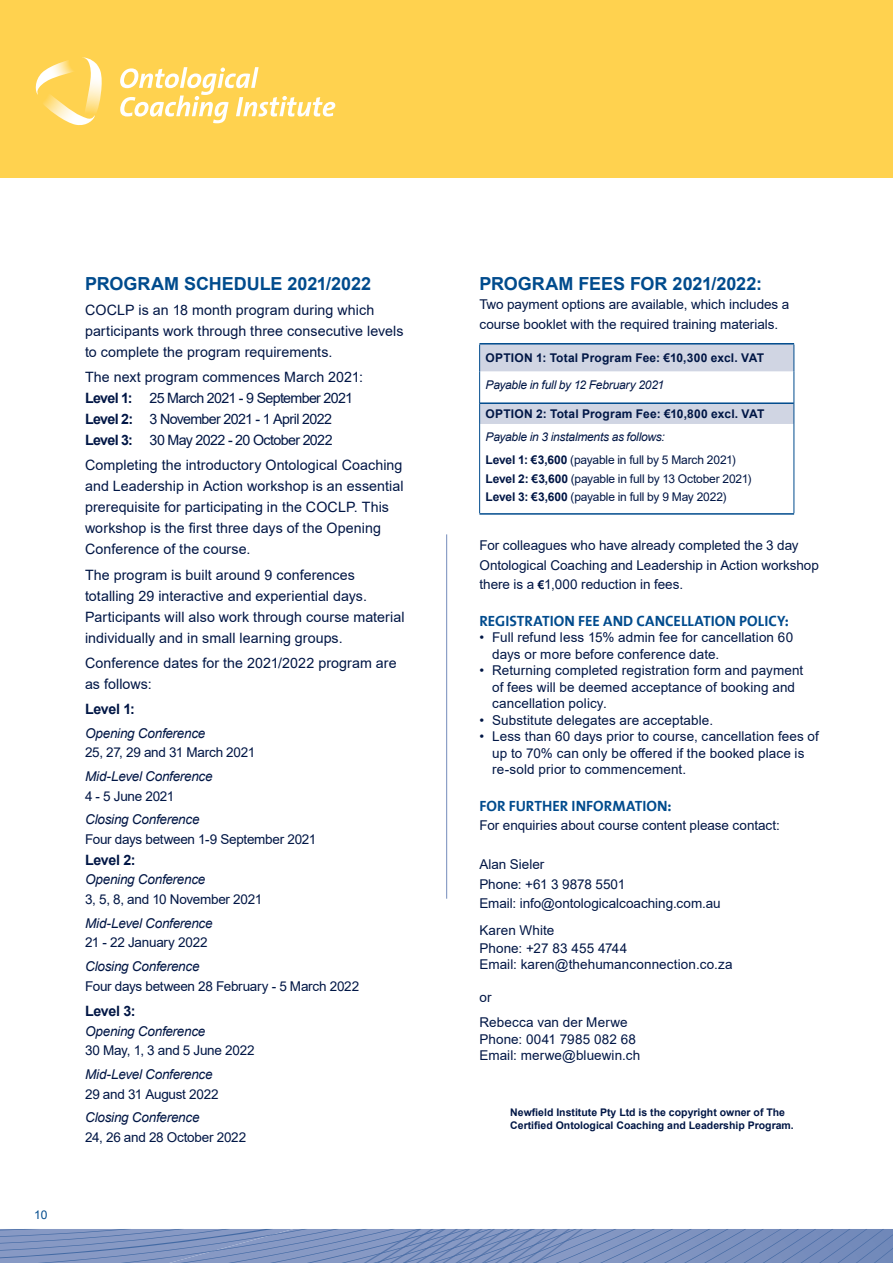
<style>
.page{position:relative;width:893px;height:1263px;background:#fff}
.page>*{position:absolute;margin:0;border:0;box-sizing:border-box;transform-origin:0 0}
.t1{font:700 18px "Arial";letter-spacing:-.005em;color:#004b8d}
.t2{font:15px "The Sans 7 Bold Plain";color:#004b8d}
.t3{font:14.25px/21px "Arial";letter-spacing:.005em;color:#001645}
.t4{font:14.25px/21px "Arial";letter-spacing:-.045em;color:#001645}
.t5{font:700 14.25px "Arial";letter-spacing:-.025em;color:#001645}
.t6{font:13.5px/16.5px "Arial";color:#001645}
.t7{font:italic 13.5px "Arial";letter-spacing:-.02em;color:#001645}
.t8{font:13.5px "Arial";letter-spacing:-.02em;color:#001645}
.t9{font:italic 12px/23px "Arial";letter-spacing:-.02em;color:#001645}
.t10{font:12px/18.6px "Arial";letter-spacing:-.015em;color:#001645}
.t11{font:700 12px "Arial";letter-spacing:.015em;color:#001645}
.t12{font:12px "Arial";color:#004b8d}
.t13{font:700 10.5px/13.5px "Arial";color:#001645}
.s1{font-weight:700}
.s2{font-weight:700;font-style:normal}
.s3{font-style:normal}
.s4{font-weight:700;font-size:12px}
</style>
<div class="page">
<svg style="left:0;top:1229px;width:893px;height:34px;background:#7b91be"></svg>
<div style="left:0;top:0;width:893px;height:178px;background:#ffd24f"></div>
<svg style="left:479px;top:344px;width:316px;height:80px"></svg>
<hr style="left:479px;top:424px;width:1px;height:89px;background:#004b8d">
<hr style="left:794px;top:424px;width:1px;height:89px;background:#004b8d">
<hr style="left:480px;top:402px;width:314px;height:2px;background:#004b8d">
<hr style="left:479px;top:513px;width:315px;height:2px;background:#004b8d">
<hr style="left:479px;top:343px;width:315px;height:1px;background:#004b8d">
<hr style="left:446px;top:534px;width:1px;height:365px;background:#758cbb">
<svg style="left:120px;top:67px;width:215px;height:56px"></svg>
<svg style="left:35px;top:57px;width:67px;height:69px"></svg>
<p class="t12" style="left:34px;top:1206px;width:15px">10</p>
<h1 class="t1" style="left:85px;top:270px;width:288px">PROGRAM SCHEDULE 2021/2022</h1>
<p class="t3" style="left:85px;top:299px;width:320px">COCLP is an 18 month program during which participants work through three consecutive levels to complete the program requirements.</p>
<p class="t4" style="left:85px;top:366px;width:279px">The next program commences March 2021:<br><span class="s1">Level 1:</span> 25 March 2021 - 9 September 2021<br><span class="s1">Level 2:</span> 3 November 2021 - 1 April 2022<br><span class="s1">Level 3:</span> 30 May 2022 - 20 October 2022</p>
<p class="t3" style="left:85px;top:455px;width:320px">Completing the introductory Ontological Coaching and Leadership in Action workshop is an essential prerequisite for participating in the COCLP. This workshop is the first three days of the Opening Conference of the course.</p>
<p class="t3" style="left:85px;top:564px;width:321px">The program is built around 9 conferences totalling 29 interactive and experiential days.<br>Participants will also work through course material individually and in small learning groups.</p>
<p class="t3" style="left:85px;top:652px;width:313px">Conference dates for the 2021/2022 program are as follows:</p>
<p class="t5" style="left:85px;top:699px;width:51px">Level 1:</p>
<p class="t7" style="left:85px;top:724px;width:122px">Opening Conference</p>
<p class="t8" style="left:85px;top:743px;width:172px">25, 27, 29 and 31 March 2021</p>
<p class="t7" style="left:85px;top:768px;width:129px">Mid-Level Conference</p>
<p class="t8" style="left:85px;top:786px;width:91px">4 - 5 June 2021</p>
<p class="t7" style="left:85px;top:811px;width:116px">Closing Conference</p>
<p class="t8" style="left:85px;top:830px;width:233px">Four days between 1-9 September 2021</p>
<p class="t5" style="left:85px;top:850px;width:52px">Level 2:</p>
<p class="t7" style="left:85px;top:871px;width:122px">Opening Conference</p>
<p class="t8" style="left:85px;top:890px;width:179px">3, 5, 8, and 10 November 2021</p>
<p class="t7" style="left:85px;top:914px;width:129px">Mid-Level Conference</p>
<p class="t6" style="left:85px;top:934px;width:124px">21 - 22 January 2022</p>
<p class="t7" style="left:85px;top:957px;width:116px">Closing Conference</p>
<p class="t8" style="left:85px;top:977px;width:276px">Four days between 28 February - 5 March 2022</p>
<p class="t5" style="left:85px;top:1001px;width:52px">Level 3:</p>
<p class="t7" style="left:85px;top:1022px;width:122px">Opening Conference</p>
<p class="t6" style="left:85px;top:1042px;width:171px">30 May, 1, 3 and 5 June 2022</p>
<p class="t7" style="left:85px;top:1066px;width:129px">Mid-Level Conference</p>
<p class="t8" style="left:85px;top:1084px;width:135px">29 and 31 August 2022</p>
<p class="t7" style="left:85px;top:1109px;width:116px">Closing Conference</p>
<p class="t6" style="left:85px;top:1129px;width:163px">24, 26 and 28 October 2022</p>
<h1 class="t1" style="left:479px;top:270px;width:284px">PROGRAM FEES FOR 2021/2022:</h1>
<p class="t6" style="left:479px;top:294px;width:311px;line-height:19.5px">Two payment options are available, which includes a course booklet with the required training materials.</p>
<p class="t11" style="left:486px;top:349px;width:280px">OPTION 1: Total Program Fee: €10,300 excl. VAT</p>
<p class="t9" style="left:486px;top:373px;width:180px">Payable in full by 12 February 2021</p>
<p class="t11" style="left:486px;top:405px;width:280px">OPTION 2: Total Program Fee: €10,800 excl. VAT</p>
<p class="t9" style="left:486px;top:426px;width:252px">Payable in 3 instalments as follows:<br><span class="s2">Level 1: €3,600</span> <span class="s3">(payable in full by 5 March 2021)</span></p>
<p class="t10" style="left:486px;top:469px;width:267px"><span class="s1">Level 2: €3,600</span> (payable in full by 13 October 2021)<br><span class="s1">Level 3: €3,600</span> (payable in full by 9 May 2022)</p>
<p class="t6" style="left:479px;top:536px;width:341px;line-height:19.5px">For colleagues who have already completed the 3 day<br>Ontological Coaching and Leadership in Action workshop there is a <span class="s4">€</span>1,000 reduction in fees.</p>
<p class="t2" style="left:479px;top:608px;width:311px">REGISTRATION FEE AND CANCELLATION POLICY:</p>
<p class="t6" style="left:492px;top:629px;width:303px;text-indent:-13px">• Full refund less 15% admin fee for cancellation 60 days or more before conference date.</p>
<p class="t6" style="left:492px;top:662px;width:313px;text-indent:-13px">• Returning completed registration form and payment of fees will be deemed acceptance of booking and cancellation policy.</p>
<p class="t6" style="left:479px;top:712px;width:235px">• Substitute delegates are acceptable.</p>
<p class="t6" style="left:492px;top:728px;width:328px;text-indent:-13px">• Less than 60 days prior to course, cancellation fees of up to 70% can only be offered if the booked place is re-sold prior to commencement.</p>
<p class="t2" style="left:479px;top:793px;width:194px">FOR FURTHER INFORMATION:</p>
<p class="t6" style="left:479px;top:817px;width:302px">For enquiries about course content please contact:</p>
<p class="t6" style="left:479px;top:855px;width:243px;line-height:19.5px">Alan Sieler<br>Phone: +61 3 9878 5501<br>Email: info@ontologicalcoaching.com.au</p>
<p class="t6" style="left:479px;top:921px;width:149px;line-height:18px">Karen White<br>Phone: +27 83 455 4744</p>
<p class="t6" style="left:479px;top:956px;width:255px">Email: karen@thehumanconnection.co.za</p>
<p class="t6" style="left:479px;top:985px;width:150px;line-height:25px">or<br>Rebecca van der Merwe</p>
<p class="t6" style="left:479px;top:1030px;width:162px">Phone: 0041 7985 082 68<br>Email: merwe@bluewin.ch</p>
<p class="t13" style="left:510px;top:1105px;width:285px">Newfield Institute Pty Ltd is the copyright owner of The<br>Certified Ontological Coaching and Leadership Program.</p>
</div>
